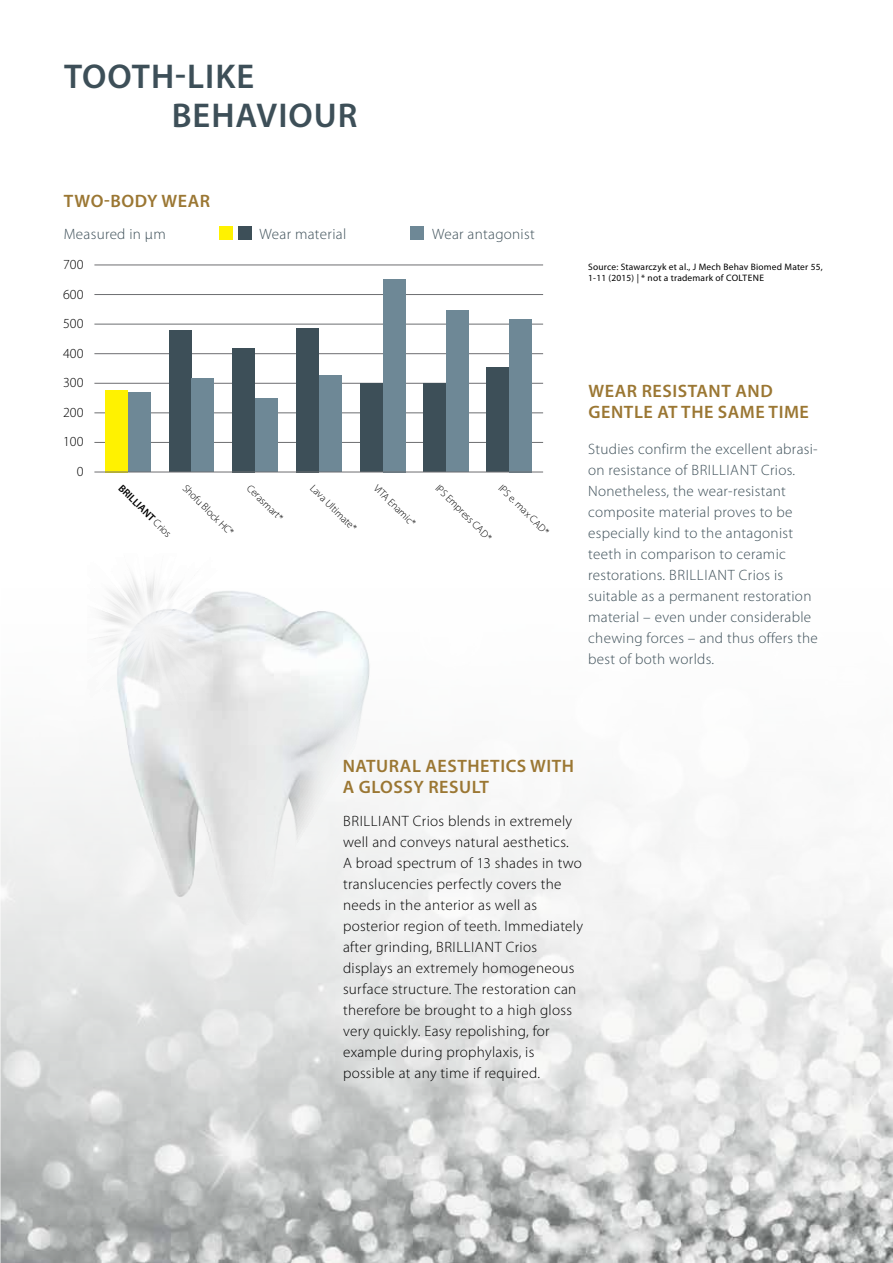
<style>
.page{position:relative;width:893px;height:1263px;background:#fff}
.page>*{position:absolute;margin:0;border:0;box-sizing:border-box;transform-origin:0 0}
.t1{font:600 34.5px/39px "Myriad Pro";letter-spacing:.03em;color:#3d4f58}
.t2{font:600 18px/21px "Myriad Pro";letter-spacing:.03em;color:#9b7733}
.t3{font:300 15px/21px "Myriad Pro";letter-spacing:.02em;color:#000}
.t4{font:300 15px/21px "Myriad Pro";letter-spacing:.02em;color:#3d4f58}
.t5{font:300 13.95px "Myriad Pro";color:#000}
.t6{font:300 10.5px "Myriad Pro";color:#000}
.t7{font:600 10.5px "Myriad Pro";color:#000}
.t8{font:9.3px/11.7px "Myriad Pro";letter-spacing:.02em;color:#000}
.s1{font-weight:300}
</style>
<div class="page">
<img style="left:0;top:226px;width:893px;height:1037px">
<hr style="left:94px;top:442px;width:449px;height:1px;background:#6d6e71">
<hr style="left:94px;top:413px;width:449px;height:1px;background:#6d6e71">
<hr style="left:94px;top:383px;width:449px;height:1px;background:#6d6e71">
<hr style="left:94px;top:353px;width:449px;height:1px;background:#6d6e71">
<hr style="left:94px;top:324px;width:449px;height:1px;background:#6d6e71">
<hr style="left:94px;top:294px;width:449px;height:1px;background:#6d6e71">
<hr style="left:94px;top:265px;width:449px;height:1px;background:#6d6e71">
<div style="left:360px;top:383px;width:23px;height:89px;background:#3d4f58"></div>
<div style="left:383px;top:279px;width:23px;height:193px;background:#6e8896"></div>
<div style="left:423px;top:383px;width:23px;height:89px;background:#3d4f58"></div>
<div style="left:446px;top:311px;width:23px;height:161px;background:#6e8896"></div>
<div style="left:169px;top:330px;width:22px;height:142px;background:#3d4f58"></div>
<div style="left:191px;top:378px;width:23px;height:94px;background:#6e8896"></div>
<div style="left:297px;top:328px;width:22px;height:144px;background:#3d4f58"></div>
<div style="left:319px;top:376px;width:23px;height:96px;background:#6e8896"></div>
<div style="left:233px;top:348px;width:22px;height:124px;background:#3d4f58"></div>
<div style="left:255px;top:398px;width:23px;height:74px;background:#6e8896"></div>
<div style="left:106px;top:390px;width:22px;height:82px;background:#fff200"></div>
<div style="left:129px;top:393px;width:22px;height:79px;background:#6e8896"></div>
<div style="left:487px;top:368px;width:22px;height:104px;background:#3d4f58"></div>
<div style="left:509px;top:319px;width:23px;height:153px;background:#6e8896"></div>
<hr style="left:94px;top:472px;width:449px;height:1px;background:#6d6e71">
<img style="left:8px;top:574px;width:495px;height:373px">
<img style="left:87px;top:716px;width:151px;height:15px">
<div style="left:86px;top:549px;width:152px;height:167px;background:#000;opacity:.23"></div>
<div style="left:220px;top:226px;width:13px;height:13px;background:#fff200"></div>
<div style="left:238px;top:226px;width:14px;height:13px;background:#3d4f58"></div>
<div style="left:410px;top:226px;width:14px;height:13px;background:#6e8896"></div>
<h1 class="t1" style="left:172px;top:56px;width:187px;text-indent:-108px">TOOTH-LIKE<br>BEHAVIOUR</h1>
<p class="t2" style="left:64px;top:190px;width:148px">TWO-BODY WEAR</p>
<p class="t4" style="left:64px;top:224px;width:103px">Measured in µm</p>
<p class="t4" style="left:260px;top:224px;width:88px">Wear material</p>
<p class="t4" style="left:432px;top:224px;width:104px">Wear antagonist</p>
<p class="t5" style="left:63px;top:256px;width:22px">700</p>
<p class="t5" style="left:63px;top:285px;width:22px">600</p>
<p class="t5" style="left:63px;top:315px;width:22px">500</p>
<p class="t5" style="left:63px;top:345px;width:22px">400</p>
<p class="t5" style="left:63px;top:374px;width:22px">300</p>
<p class="t5" style="left:63px;top:404px;width:22px">200</p>
<p class="t5" style="left:63px;top:433px;width:22px">100</p>
<p class="t5" style="left:77px;top:463px;width:8px">0</p>
<p class="t7" style="left:125px;top:481px;width:71px;rotate:45deg">BRILLIANT <span class="s1">Crios</span></p>
<p class="t6" style="left:380px;top:482px;width:56px;rotate:45deg">VITA Enamic*</p>
<p class="t6" style="left:442px;top:482px;width:76px;rotate:45deg">IPS Empress CAD*</p>
<p class="t6" style="left:253px;top:482px;width:48px;rotate:45deg">Cerasmart*</p>
<p class="t6" style="left:317px;top:482px;width:62px;rotate:45deg">Lava Ultimate*</p>
<p class="t6" style="left:189px;top:482px;width:69px;rotate:45deg">Shofu Block HC*</p>
<p class="t6" style="left:505px;top:482px;width:68px;rotate:45deg">IPS e. max CAD*</p>
<p class="t8" style="left:588px;top:260px;width:236px">Source: Stawarczyk et al., J Mech Behav Biomed Mater 55,<br>1-11 (2015) | * not a trademark of COLTENE</p>
<p class="t2" style="left:589px;top:380px;width:222px">WEAR RESISTANT AND<br>GENTLE AT THE SAME TIME</p>
<p class="t4" style="left:588px;top:438px;width:231px">Studies confirm the excellent abrasi&shy;on resistance of BRILLIANT Crios.<br>Nonetheless, the wear-resistant composite material proves to be especially kind to the antagonist teeth in comparison to ceramic restorations. BRILLIANT Crios is suitable as a permanent restoration material – even under considerable chewing forces – and thus offers the best of both worlds.</p>
<p class="t2" style="left:343px;top:755px;width:233px">NATURAL AESTHETICS WITH<br>A GLOSSY RESULT</p>
<p class="t3" style="left:343px;top:810px;width:242px">BRILLIANT Crios blends in extremely well and conveys natural aesthetics.<br>A broad spectrum of 13 shades in two translucencies perfectly covers the needs in the anterior as well as posterior region of teeth. Immediately after grinding, BRILLIANT Crios displays an extremely homogeneous surface structure. The restoration can therefore be brought to a high gloss very quickly. Easy repolishing, for example during prophylaxis, is possible at any time if required.</p>
</div>
